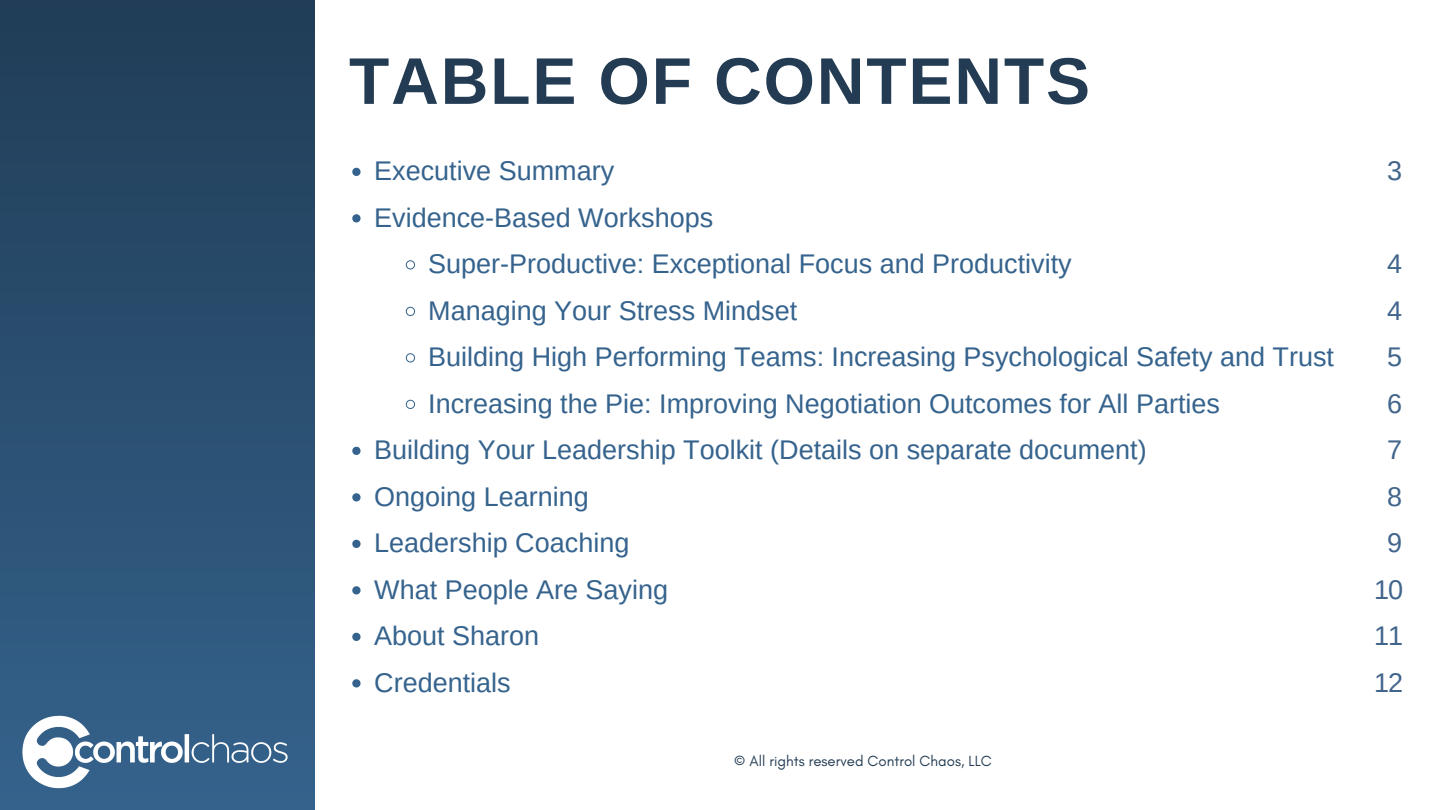
<style>
.page{position:relative;width:1440px;height:810px;background:#fff}
.page>*{position:absolute;margin:0;border:0;box-sizing:border-box;transform-origin:0 0}
.t1{font:700 66px "Arimo";letter-spacing:.03em;color:#233c53}
.t2{font:27px "Arimo";color:#35638d}
.t3{font:27px "Arimo";color:#41658b}
.t4{font:15px "Glacial Indifference";color:#233c53}
</style>
<div class="page">
<svg style="left:352px;top:168px;width:9px;height:8px"></svg>
<svg style="left:352px;top:214px;width:9px;height:8px"></svg>
<svg style="left:405px;top:260px;width:10px;height:10px"></svg>
<svg style="left:405px;top:306px;width:10px;height:10px"></svg>
<svg style="left:405px;top:353px;width:10px;height:10px"></svg>
<svg style="left:405px;top:399px;width:10px;height:10px"></svg>
<svg style="left:352px;top:447px;width:9px;height:8px"></svg>
<svg style="left:352px;top:493px;width:9px;height:8px"></svg>
<svg style="left:352px;top:540px;width:9px;height:8px"></svg>
<svg style="left:352px;top:586px;width:9px;height:8px"></svg>
<svg style="left:352px;top:633px;width:9px;height:8px"></svg>
<svg style="left:352px;top:679px;width:9px;height:8px"></svg>
<div style="left:0;top:0;width:314px;height:810px;background:linear-gradient(to bottom,#203d57,#35628c)"></div>
<img style="left:20px;top:713px;width:271px;height:78px">
<p class="t1" style="left:349px;top:44px;width:743px">TABLE OF CONTENTS</p>
<p class="t2" style="left:374px;top:156px;width:241px">Executive Summary</p>
<p class="t2" style="left:374px;top:203px;width:341px">Evidence-Based Workshops</p>
<p class="t2" style="left:428px;top:249px;width:645px">Super-Productive: Exceptional Focus and Productivity</p>
<p class="t2" style="left:428px;top:296px;width:370px">Managing Your Stress Mindset</p>
<p class="t2" style="left:428px;top:342px;width:907px">Building High Performing Teams: Increasing Psychological Safety and Trust</p>
<p class="t2" style="left:428px;top:389px;width:793px">Increasing the Pie: Improving Negotiation Outcomes for All Parties</p>
<p class="t2" style="left:374px;top:435px;width:774px">Building Your Leadership Toolkit (Details on separate document)</p>
<p class="t2" style="left:374px;top:482px;width:216px">Ongoing Learning</p>
<p class="t2" style="left:374px;top:528px;width:257px">Leadership Coaching</p>
<p class="t2" style="left:374px;top:575px;width:295px">What People Are Saying</p>
<p class="t2" style="left:374px;top:621px;width:166px">About Sharon</p>
<p class="t2" style="left:374px;top:668px;width:138px">Credentials</p>
<p class="t4" style="left:734px;top:752px;width:259px">© All rights reserved Control Chaos, LLC</p>
<p class="t3" style="left:1387px;top:156px;width:17px">3</p>
<p class="t3" style="left:1387px;top:249px;width:17px">4</p>
<p class="t3" style="left:1387px;top:296px;width:17px">4</p>
<p class="t3" style="left:1387px;top:342px;width:17px">5</p>
<p class="t3" style="left:1387px;top:389px;width:17px">6</p>
<p class="t3" style="left:1387px;top:435px;width:17px">7</p>
<p class="t3" style="left:1387px;top:482px;width:17px">8</p>
<p class="t3" style="left:1387px;top:528px;width:17px">9</p>
<p class="t3" style="left:1374px;top:575px;width:30px">10</p>
<p class="t3" style="left:1374px;top:621px;width:30px">11</p>
<p class="t3" style="left:1374px;top:668px;width:30px">12</p>
</div>
